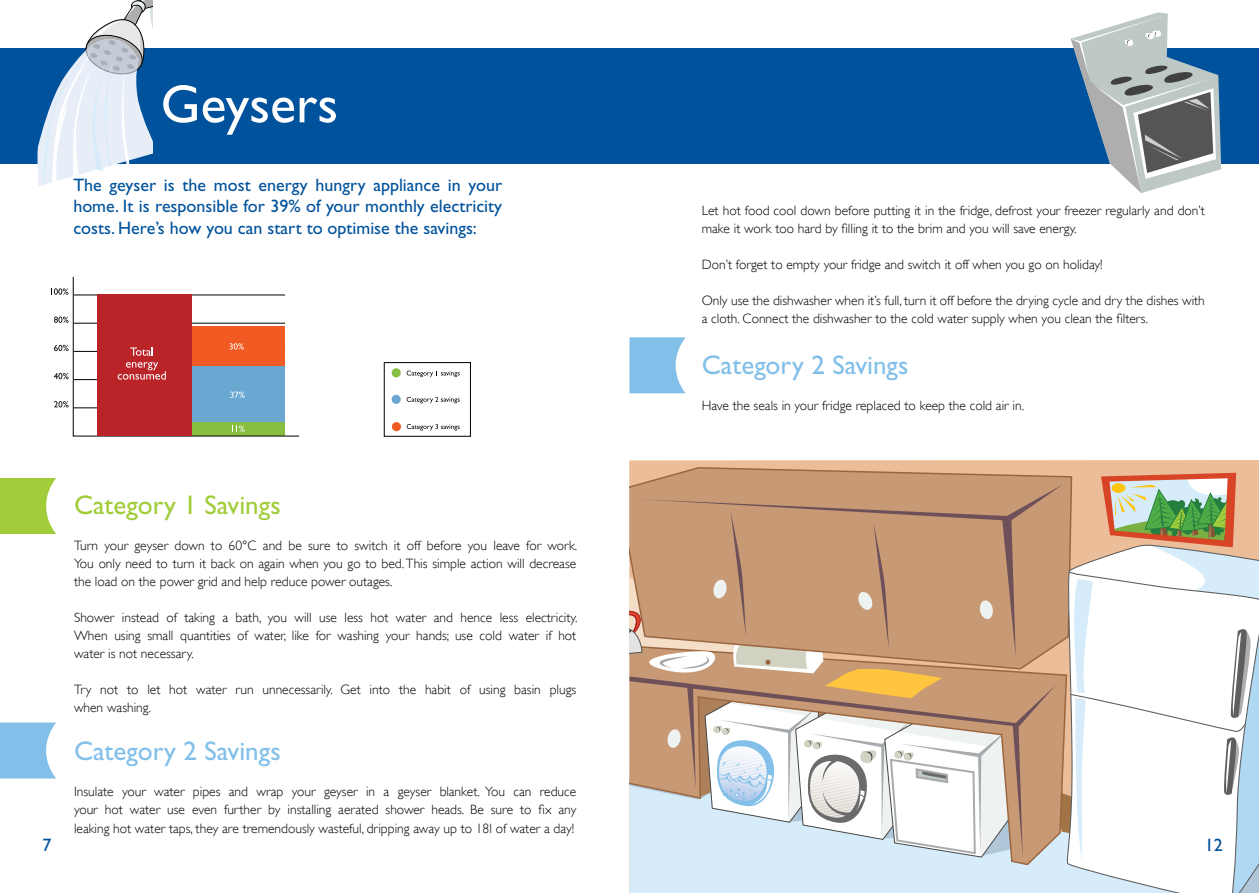
<style>
.page{position:relative;width:1259px;height:893px;background:#fff}
.page>*{position:absolute;margin:0;border:0;box-sizing:border-box;transform-origin:0 0}
.t1{font:54px "Gill Sans Std";color:#fff}
.t2{font:27px "Gill Sans Std";color:#82c0e9}
.t3{font:27px "Gill Sans Std";color:#a1cd3a}
.t4{font:18px/21.6px "Gill Sans Std";color:#00529c;text-align:justify}
.t5{font:300 13.5px/18px "Gill Sans";color:#000;text-align:justify}
</style>
<div class="page">
<svg style="left:629px;top:460px;width:630px;height:433px;background:#dcdedc"></svg>
<svg style="left:629px;top:670px;width:422px;height:196px;background:#d4e4ee"></svg>
<svg style="left:629px;top:466px;width:444px;height:204px;background:#d0a17d"></svg>
<div style="left:637px;top:485px;width:414px;height:172px;background:#c79974"></div>
<svg style="left:629px;top:676px;width:422px;height:183px;background:#c69f80"></svg>
<svg style="left:629px;top:499px;width:396px;height:359px"></svg>
<svg style="left:1051px;top:473px;width:208px;height:420px"></svg>
<div style="left:0;top:48px;width:1259px;height:115px;background:#00529c"></div>
<svg style="left:36px;top:0;width:116px;height:186px"></svg>
<svg style="left:1070px;top:12px;width:151px;height:181px"></svg>
<svg style="left:0;top:722px;width:56px;height:56px;background:#91c8eb"></svg>
<svg style="left:0;top:478px;width:56px;height:56px;background:#acd251"></svg>
<svg style="left:629px;top:337px;width:56px;height:56px;background:#91c7eb"></svg>
<svg style="left:51px;top:276px;width:249px;height:161px"></svg>
<div style="left:392px;top:395px;width:9px;height:9px;background:#6ba8d1;border-radius:50%"></div>
<div style="left:392px;top:368px;width:9px;height:9px;background:#87bd40;border-radius:50%"></div>
<div style="left:392px;top:422px;width:9px;height:9px;background:#f15a22;border-radius:50%"></div>
<svg style="left:407px;top:371px;width:53px;height:6px"></svg>
<svg style="left:407px;top:397px;width:53px;height:6px"></svg>
<svg style="left:407px;top:424px;width:53px;height:7px"></svg>
<h1 class="t1" style="left:160px;top:73px;width:179px">Geysers</h1>
<h3 class="t4" style="left:73px;top:174px;width:430px">The geyser is the most energy hungry appliance in your home. It is responsible for 39% of your monthly electricity costs. Here’s how you can start to optimise the savings:</h3>
<h2 class="t3" style="left:74px;top:490px;width:208px">Category 1 Savings</h2>
<p class="t5" style="left:74px;top:537px;width:505px">Turn your geyser down to 60°C and be sure to switch it off before you leave for work.<br>You only need to turn it back on again when you go to bed. This simple action will decrease the load on the power grid and help reduce power outages.</p>
<p class="t5" style="left:74px;top:609px;width:505px">Shower instead of taking a bath, you will use less hot water and hence less electricity.<br>When using small quantities of water, like for washing your hands; use cold water if hot water is not necessary.</p>
<p class="t5" style="left:74px;top:681px;width:504px">Try not to let hot water run unnecessarily. Get into the habit of using basin plugs when washing.</p>
<h2 class="t2" style="left:74px;top:735px;width:208px">Category 2 Savings</h2>
<p class="t5" style="left:74px;top:782px;width:504px;line-height:18.5px">Insulate your water pipes and wrap your geyser in a geyser blanket. You can reduce your hot water use even further by installing aerated shower heads. Be sure to fix any leaking hot water taps, they are tremendously wasteful, dripping away up to 18l of water a day!</p>
<p class="t5" style="left:702px;top:202px;width:505px">Let hot food cool down before putting it in the fridge, defrost your freezer regularly and don’t make it work too hard by filling it to the brim and you will save energy.</p>
<p class="t5" style="left:702px;top:256px;width:402px">Don’t forget to empty your fridge and switch it off when you go on holiday!</p>
<p class="t5" style="left:702px;top:292px;width:504px">Only use the dishwasher when it’s full, turn it off before the drying cycle and dry the dishes with a cloth. Connect the dishwasher to the cold water supply when you clean the filters.</p>
<h2 class="t2" style="left:702px;top:349px;width:208px">Category 2 Savings</h2>
<p class="t5" style="left:702px;top:396px;width:324px">Have the seals in your fridge replaced to keep the cold air in.</p>
<h3 class="t4" style="left:42px;top:834px;width:10px">7</h3>
<h3 class="t4" style="left:1205px;top:834px;width:19px">12</h3>
</div>
